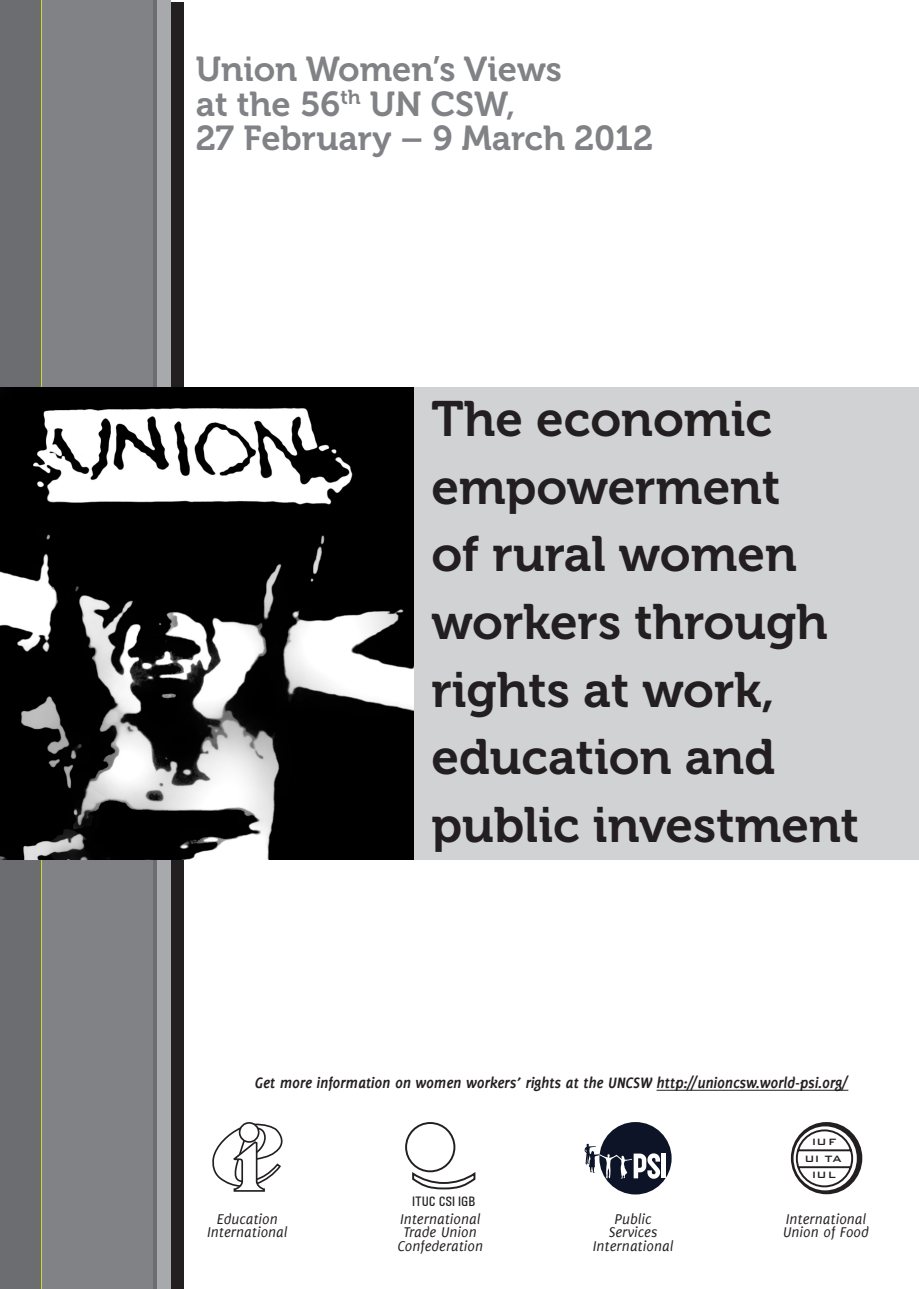
<style>
.page{position:relative;width:919px;height:1289px;background:#fff}
.page>*{position:absolute;margin:0;border:0;box-sizing:border-box;transform-origin:0 0}
.Titles{font:49.5px/67.5px "Museo 700";color:#231f20}
.Titles-2{font:34.5px/34.5px "Museo 700";color:#808285}
.t1{font:italic 700 16.5px "Delicious";letter-spacing:-.02em;color:#231f20}
.t2{font:italic 15.45px "Delicious";color:#231f20}
.t3{font:500 condensed 13.8px "Univers";color:#231f20}
.t4{font:500 12.3px/16.5px "Bank Gothic BT";color:#231f20;text-align:center}
</style>
<div class="page">
<div style="left:404px;top:387px;width:514px;height:473px;background:#d1d2d4"></div>
<div style="left:42px;top:3px;width:142px;height:1285px;background:#231f20"></div>
<div style="left:42px;top:0;width:129px;height:1288px;background:#a8a9ad"></div>
<div style="left:0;top:0;width:157px;height:1288px;background:#6c6d70"></div>
<div style="left:42px;top:0;width:110px;height:1288px;background:#808285"></div>
<svg style="left:405px;top:1122px;width:71px;height:68px"></svg>
<div style="left:239px;top:1121px;width:20px;height:21px;border:2px solid #231f20;border-radius:50%"></div>
<svg style="left:212px;top:1123px;width:71px;height:69px"></svg>
<svg style="left:790px;top:1122px;width:72px;height:72px"></svg>
<hr style="left:656px;top:1089px;width:192px;height:1px;background:#231f20">
<img style="left:0;top:387px;width:413px;height:473px">
<div style="left:599px;top:1121px;width:72px;height:73px;background:#0d1427;border-radius:50%"></div>
<hr style="left:661px;top:1153px;width:4px;height:25px;background:#fff">
<svg style="left:584px;top:1143px;width:76px;height:35px"></svg>
<p class="Titles-2" style="left:196px;top:52px;width:459px">Union Women’s Views<br>at the 56<sup>th</sup> UN CSW,<br>27 February – 9 March 2012</p>
<p class="Titles" style="left:431px;top:386px;width:429px">The economic empowerment<br>of rural women workers through rights at work, education and public investment</p>
<p class="t1" style="left:255px;top:1073px;width:595px">Get more information on women workers’ rights at the UNCSW http://unioncsw.world-psi.org/</p>
<p class="t2" style="left:217px;top:1209px;width:62px">Education</p>
<p class="t2" style="left:207px;top:1223px;width:82px">International</p>
<p class="t3" style="left:412px;top:1192px;width:65px">ITUC CSI IGB</p>
<p class="t2" style="left:400px;top:1209px;width:82px">International</p>
<p class="t2" style="left:404px;top:1223px;width:74px">Trade Union</p>
<p class="t2" style="left:397px;top:1236px;width:87px">Confederation</p>
<p class="t2" style="left:614px;top:1209px;width:38px">Public</p>
<p class="t2" style="left:608px;top:1223px;width:50px">Services</p>
<p class="t2" style="left:593px;top:1236px;width:82px">International</p>
<p class="t4" style="left:804px;top:1133px;width:39px">IUF<br>UI TA<br>IUL</p>
<p class="t2" style="left:785px;top:1209px;width:82px">International</p>
<p class="t2" style="left:783px;top:1223px;width:87px">Union of Food</p>
</div>
